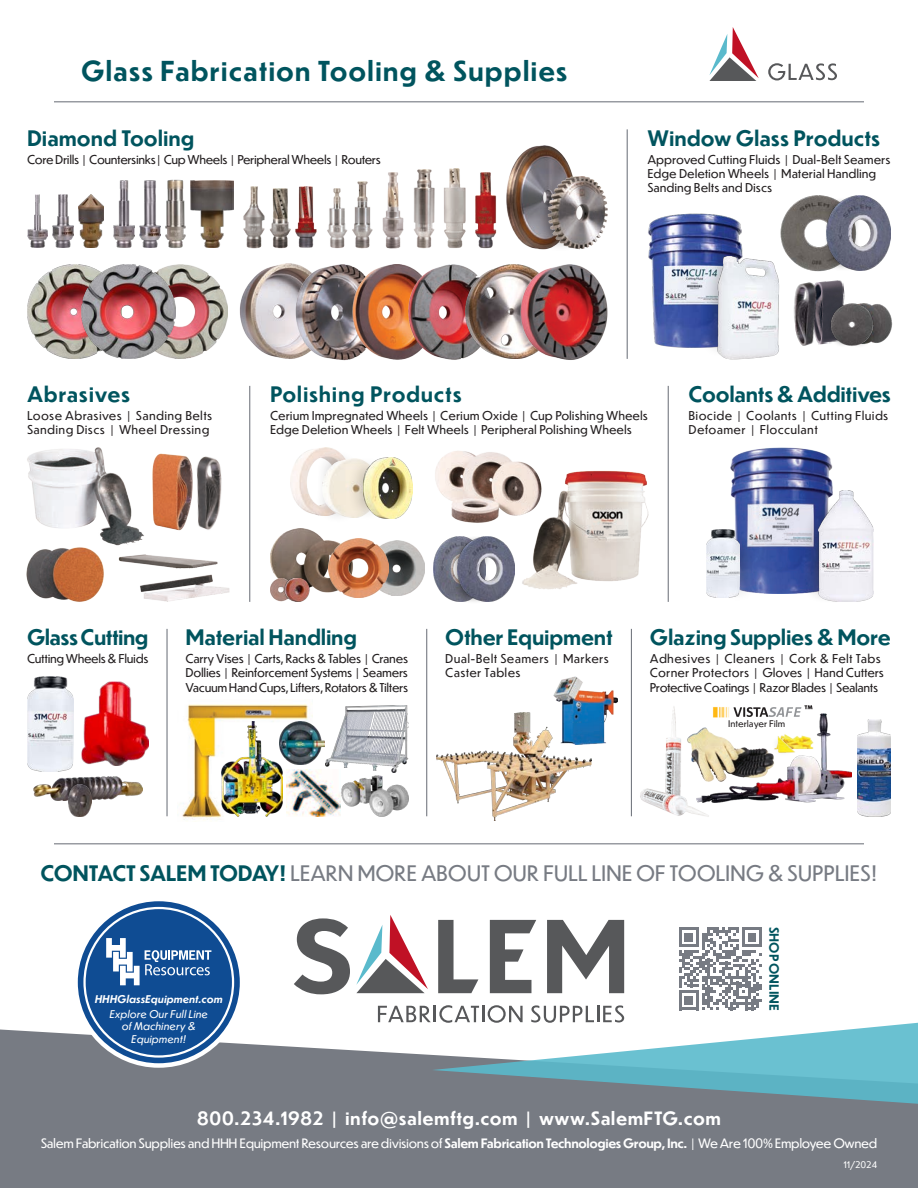
<style>
.page{position:relative;width:918px;height:1188px;background:#fff}
.page>*{position:absolute;margin:0;border:0;box-sizing:border-box;transform-origin:0 0}
.t1{font:700 27px "Dunbar Text";letter-spacing:.03em;color:#00545e}
.t2{font:700 21px "Dunbar Text";letter-spacing:-.01em;color:#00545e}
.t3{font:21px "Dunbar Text";letter-spacing:-.015em;color:#777b83}
.t4{font:700 21px "Dunbar Text";letter-spacing:.03em;color:#00545e}
.t5{font:700 18px "Dunbar Text";letter-spacing:.025em;color:#fff}
.t6{font:12.75px "Dunbar Text";letter-spacing:-.03em;color:#fff}
.t7{font:700 12.45px "Dunbar Text";color:#00545e}
.t8{font:12px/14.4px "Dunbar Text";letter-spacing:-.005em;color:#231f20}
.t9{font:12px/14.4px "Dunbar Text";letter-spacing:.025em;color:#231f20}
.t10{font:12px "Dunbar Text";letter-spacing:-.03em;color:#231f20}
.t11{font:italic 10.5px "Dunbar Text";color:#fff}
.t12{font:italic 700 10.5px "Dunbar Text";color:#fff}
.t13{font:9px "Dunbar Text";color:#231f20}
.t14{font:9px "Dunbar Text";letter-spacing:-.01em;color:#fff}
.s1{font-weight:700;color:#00545e}
.s2{font-weight:700}
</style>
<div class="page">
<img style="left:716px;top:714px;width:136px;height:89px">
<img style="left:160px;top:179px;width:31px;height:69px">
<img style="left:510px;top:145px;width:76px;height:103px">
<img style="left:435px;top:451px;width:70px;height:72px">
<img style="left:27px;top:447px;width:114px;height:97px">
<img style="left:112px;top:538px;width:106px;height:29px">
<img style="left:141px;top:453px;width:33px;height:88px">
<img style="left:174px;top:455px;width:48px;height:87px">
<img style="left:26px;top:547px;width:78px;height:55px">
<img style="left:140px;top:567px;width:90px;height:35px">
<img style="left:388px;top:541px;width:36px;height:55px">
<img style="left:239px;top:266px;width:41px;height:123px">
<img style="left:280px;top:264px;width:65px;height:97px">
<img style="left:345px;top:264px;width:44px;height:96px">
<img style="left:389px;top:264px;width:76px;height:96px">
<img style="left:27px;top:264px;width:54px;height:95px">
<img style="left:630px;top:702px;width:86px;height:115px">
<div style="left:0;top:1030px;width:918px;height:158px;background:#777b83"></div>
<hr style="left:54px;top:843px;width:810px;height:1px;background:#777b83">
<hr style="left:54px;top:101px;width:810px;height:1px;background:#777b83">
<hr style="left:249px;top:386px;width:1px;height:216px;background:#777b83">
<hr style="left:668px;top:386px;width:1px;height:216px;background:#777b83">
<hr style="left:627px;top:129px;width:1px;height:230px;background:#777b83">
<img style="left:490px;top:456px;width:179px;height:146px">
<img style="left:290px;top:448px;width:46px;height:66px">
<div style="left:314px;top:450px;width:50px;height:75px;background:#231f20;opacity:.25"></div>
<img style="left:323px;top:459px;width:25px;height:59px">
<div style="left:348px;top:456px;width:40px;height:66px;background:#231f20;opacity:.25"></div>
<img style="left:364px;top:457px;width:49px;height:62px">
<img style="left:270px;top:528px;width:88px;height:65px">
<img style="left:329px;top:539px;width:59px;height:59px">
<div style="left:276px;top:574px;width:36px;height:17px;background:#231f20;opacity:.5"></div>
<img style="left:270px;top:579px;width:6px;height:21px">
<img style="left:433px;top:538px;width:17px;height:62px">
<div style="left:450px;top:536px;width:41px;height:68px;background:#231f20;opacity:.75"></div>
<img style="left:458px;top:537px;width:56px;height:65px">
<img style="left:276px;top:579px;width:42px;height:23px">
<img style="left:465px;top:269px;width:23px;height:89px">
<hr style="left:426px;top:629px;width:1px;height:187px;background:#777b83">
<hr style="left:166px;top:629px;width:2px;height:187px;background:#777b83">
<hr style="left:631px;top:629px;width:1px;height:187px;background:#777b83">
<img style="left:176px;top:264px;width:52px;height:95px">
<img style="left:388px;top:169px;width:35px;height:4px">
<img style="left:423px;top:169px;width:37px;height:80px">
<img style="left:447px;top:172px;width:82px;height:97px">
<img style="left:388px;top:173px;width:35px;height:76px">
<img style="left:233px;top:187px;width:25px;height:61px">
<img style="left:249px;top:188px;width:24px;height:61px">
<img style="left:273px;top:187px;width:69px;height:84px">
<img style="left:332px;top:181px;width:62px;height:76px">
<img style="left:488px;top:264px;width:140px;height:96px">
<img style="left:81px;top:264px;width:95px;height:95px">
<img style="left:858px;top:720px;width:33px;height:96px">
<img style="left:648px;top:213px;width:95px;height:135px">
<div style="left:702px;top:248px;width:43px;height:110px;background:#231f20;opacity:.3"></div>
<img style="left:688px;top:257px;width:91px;height:103px">
<img style="left:774px;top:195px;width:90px;height:82px">
<div style="left:824px;top:197px;width:36px;height:74px;background:#231f20;opacity:.75"></div>
<img style="left:826px;top:196px;width:65px;height:74px">
<img style="left:832px;top:280px;width:13px;height:20px">
<img style="left:877px;top:304px;width:16px;height:39px">
<img style="left:832px;top:300px;width:45px;height:46px">
<img style="left:779px;top:281px;width:53px;height:65px">
<svg style="left:294px;top:918px;width:56px;height:76px"></svg>
<svg style="left:768px;top:63px;width:69px;height:17px"></svg>
<svg style="left:709px;top:27px;width:50px;height:54px"></svg>
<svg style="left:356px;top:915px;width:562px;height:189px"></svg>
<div style="left:533px;top:178px;width:49px;height:74px;background:#231f20;opacity:.5"></div>
<img style="left:537px;top:177px;width:84px;height:88px">
<img style="left:191px;top:180px;width:42px;height:68px">
<img style="left:78px;top:195px;width:25px;height:53px">
<img style="left:671px;top:717px;width:118px;height:76px">
<img style="left:731px;top:447px;width:102px;height:146px">
<div style="left:802px;top:502px;width:52px;height:102px;background:#231f20;opacity:.5"></div>
<img style="left:818px;top:490px;width:55px;height:112px">
<div style="left:719px;top:529px;width:37px;height:73px;background:#231f20;opacity:.5"></div>
<img style="left:706px;top:530px;width:33px;height:67px">
<img style="left:27px;top:195px;width:20px;height:53px">
<img style="left:52px;top:195px;width:21px;height:53px">
<img style="left:114px;top:180px;width:20px;height:68px">
<img style="left:139px;top:180px;width:21px;height:68px">
<img style="left:182px;top:704px;width:130px;height:116px">
<img style="left:286px;top:769px;width:54px;height:47px">
<img style="left:325px;top:705px;width:83px;height:68px">
<img style="left:222px;top:722px;width:60px;height:94px">
<img style="left:342px;top:776px;width:66px;height:40px">
<img style="left:279px;top:722px;width:46px;height:43px">
<img style="left:33px;top:776px;width:109px;height:24px">
<svg style="left:63px;top:777px;width:33px;height:25px"></svg>
<img style="left:69px;top:784px;width:22px;height:32px">
<img style="left:81px;top:682px;width:67px;height:84px">
<img style="left:27px;top:677px;width:46px;height:94px">
<img style="left:770px;top:728px;width:47px;height:32px">
<div style="left:772px;top:734px;width:23px;height:23px;background:#fefefe"></div>
<img style="left:774px;top:730px;width:26px;height:32px">
<svg style="left:734px;top:705px;width:79px;height:12px"></svg>
<img style="left:712px;top:705px;width:17px;height:14px">
<svg style="left:76px;top:899px;width:166px;height:167px;fill:#0f4c93"></svg>
<div style="left:73px;top:897px;width:171px;height:171px;border:4px solid #fff;border-radius:50%"></div>
<div style="left:85px;top:908px;width:148px;height:149px;background:#0f4c93;border-radius:50%"></div>
<svg style="left:106px;top:938px;width:105px;height:47px"></svg>
<img style="left:436px;top:713px;width:156px;height:108px">
<img style="left:554px;top:677px;width:63px;height:67px">
<p class="t1" style="left:81px;top:51px;width:488px">Glass Fabrication Tooling &amp; Supplies</p>
<p class="t2" style="left:27px;top:123px;width:169px">Diamond Tooling</p>
<p class="t10" style="left:27px;top:150px;width:355px">Core Drills | Countersinks | Cup Wheels | Peripheral Wheels | Routers</p>
<p class="t2" style="left:647px;top:123px;width:234px">Window Glass Products</p>
<p class="t8" style="left:647px;top:151px;width:245px">Approved Cutting Fluids | Dual-Belt Seamers<br>Edge Deletion Wheels | Material Handling<br>Sanding Belts and Discs</p>
<p class="t4" style="left:27px;top:379px;width:105px">Abrasives</p>
<p class="t9" style="left:27px;top:408px;width:187px">Loose Abrasives | Sanding Belts<br>Sanding Discs | Wheel Dressing</p>
<p class="t4" style="left:270px;top:379px;width:193px">Polishing Products</p>
<p class="t8" style="left:270px;top:408px;width:379px">Cerium Impregnated Wheels | Cerium Oxide | Cup Polishing Wheels<br>Edge Deletion Wheels | Felt Wheels | Peripheral Polishing Wheels</p>
<p class="t2" style="left:688px;top:379px;width:204px">Coolants &amp; Additives</p>
<p class="t9" style="left:688px;top:408px;width:201px">Biocide | Coolants | Cutting Fluids</p>
<p class="t9" style="left:688px;top:422px;width:131px">Defoamer | Flocculant</p>
<p class="t2" style="left:27px;top:622px;width:123px">Glass Cutting</p>
<p class="t10" style="left:27px;top:650px;width:123px">Cutting Wheels &amp; Fluids</p>
<p class="t2" style="left:186px;top:622px;width:173px">Material Handling</p>
<p class="t8" style="left:186px;top:651px;width:224px;text-align:justify">Carry Vises | Carts, Racks &amp; Tables | Cranes Dollies | Reinforcement Systems | Seamers Vacuum Hand Cups, Lifters, Rotators &amp; Tilters</p>
<p class="t2" style="left:445px;top:622px;width:169px">Other Equipment</p>
<p class="t9" style="left:445px;top:651px;width:165px">Dual-Belt Seamers | Markers</p>
<p class="t9" style="left:445px;top:665px;width:77px">Caster Tables</p>
<p class="t2" style="left:650px;top:622px;width:243px">Glazing Supplies &amp; More</p>
<p class="t9" style="left:650px;top:651px;width:233px">Adhesives | Cleaners | Cork &amp; Felt Tabs</p>
<p class="t8" style="left:650px;top:665px;width:236px">Corner Protectors | Gloves | Hand Cutters</p>
<p class="t10" style="left:650px;top:679px;width:230px">Protective Coatings | Razor Blades | Sealants</p>
<p class="t13" style="left:728px;top:717px;width:59px">Interlayer Film</p>
<p class="t3" style="left:40px;top:858px;width:839px"><span class="s1">CONTACT SALEM TODAY!</span> LEARN MORE ABOUT OUR FULL LINE OF TOOLING &amp; SUPPLIES!</p>
<p class="t12" style="left:95px;top:992px;width:129px">HHHGlassEquipment.com</p>
<p class="t11" style="left:110px;top:1006px;width:100px">Explore Our Full Line</p>
<p class="t11" style="left:122px;top:1019px;width:75px">of Machinery &amp;</p>
<p class="t11" style="left:131px;top:1031px;width:56px">Equipment!</p>
<p class="t7" style="left:783px;top:927px;width:86px;rotate:90deg">SHOP ONLINE</p>
<p class="t5" style="left:197px;top:1105px;width:525px">800.234.1982 | info@salemftg.com | www.SalemFTG.com</p>
<p class="t6" style="left:41px;top:1134px;width:838px">Salem Fabrication Supplies and HHH Equipment Resources are divisions of <span class="s2">Salem Fabrication Technologies Group, Inc.</span> | We Are 100% Employee Owned</p>
<p class="t14" style="left:843px;top:1158px;width:36px">11/2024</p>
</div>
